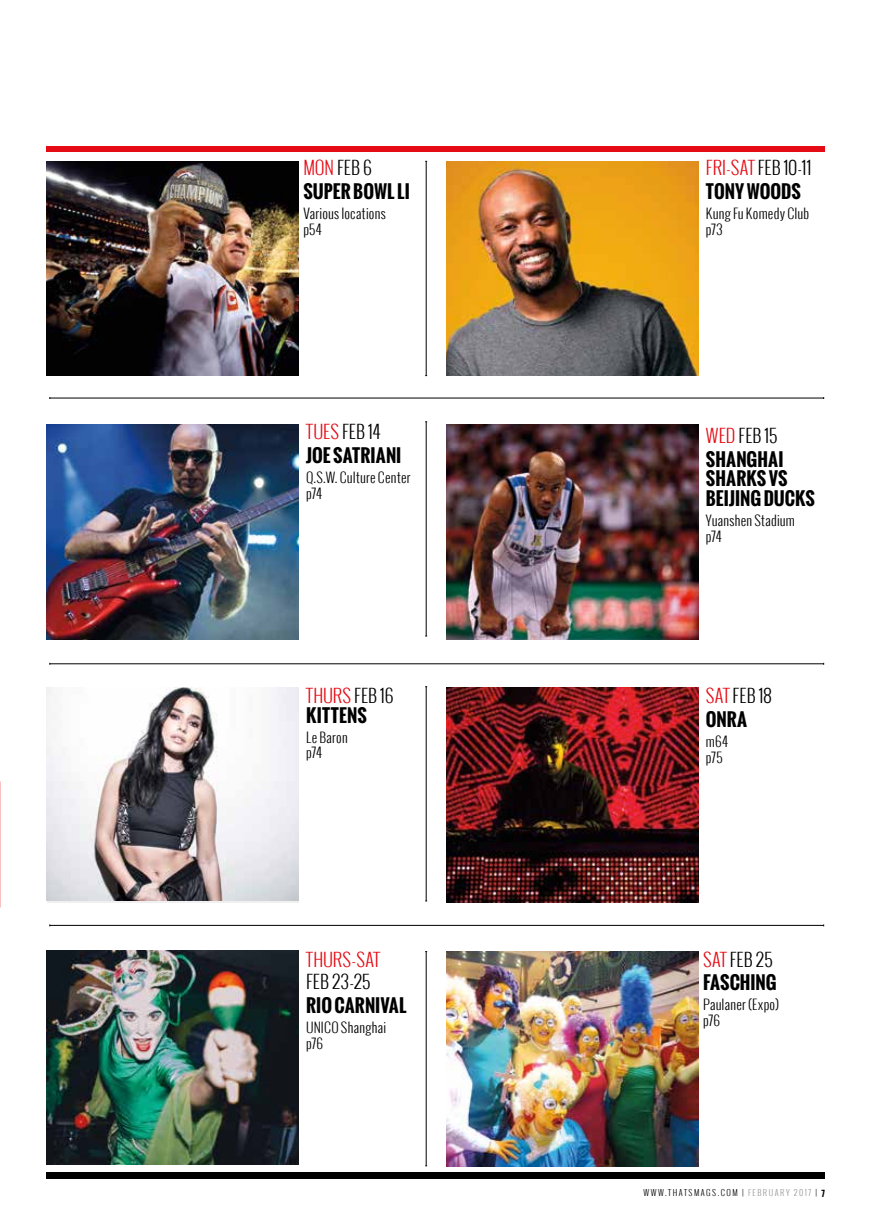
<style>
.page{position:relative;width:893px;height:1221px;background:#fff}
.page>*{position:absolute;margin:0;border:0;box-sizing:border-box;transform-origin:0 0}
.t1{font:700 18px/23.7px "Oswald";letter-spacing:.005em;color:#000}
.t2{font:300 18px/19.5px "Oswald";letter-spacing:-.005em;color:#e50b14}
.t3{font:300 18px/23.7px "Oswald";letter-spacing:.01em;color:#000}
.t4{font:300 13.5px/15.8px "Oswald";letter-spacing:.01em;color:#000}
.t5{font:300 8.25px "Oswald";letter-spacing:.18em;color:#000}
.s1{font-weight:300;color:#e50b14}
.s2{font-weight:300}
.s3{color:#000}
.s4{font-weight:700;color:#000}
.s5{color:#e50b14}
.s6{font-weight:700}
.s7{color:#949598}
</style>
<div class="page">
<div style="left:47px;top:146px;width:778px;height:6px;background:#e50b14"></div>
<div style="left:47px;top:1171px;width:778px;height:7px;background:#000"></div>
<img style="left:446px;top:161px;width:252px;height:215px">
<img style="left:446px;top:424px;width:252px;height:215px">
<img style="left:47px;top:950px;width:251px;height:214px">
<img style="left:446px;top:951px;width:252px;height:214px">
<img style="left:47px;top:161px;width:251px;height:215px">
<img style="left:47px;top:424px;width:251px;height:215px">
<img style="left:47px;top:688px;width:251px;height:212px">
<img style="left:446px;top:688px;width:252px;height:214px">
<hr style="left:50px;top:398px;width:774px;height:1px;background:#000">
<hr style="left:426px;top:161px;width:1px;height:214px;background:#000">
<hr style="left:426px;top:422px;width:1px;height:214px;background:#000">
<hr style="left:426px;top:686px;width:1px;height:214px;background:#000">
<hr style="left:426px;top:951px;width:1px;height:214px;background:#000">
<hr style="left:50px;top:663px;width:774px;height:1px;background:#000">
<hr style="left:50px;top:925px;width:774px;height:1px;background:#000">
<p class="t1" style="left:303px;top:155px;width:70px"><span class="s1">Mon</span> <span class="s2">Feb 6<br></span>SUPER BOWL</p>
<p class="t1" style="left:397px;top:179px;width:14px">LI</p>
<p class="t4" style="left:303px;top:205px;width:84px">Various locations p54</p>
<p class="t1" style="left:306px;top:419px;width:88px"><span class="s1">Tues</span> <span class="s2">Feb 14<br></span>JOE SATRIANI</p>
<p class="t4" style="left:306px;top:469px;width:106px">Q.S.W. Culture Center p74</p>
<p class="t2" style="left:306px;top:685px;width:89px">Thurs <span class="s3">Feb 16<br></span><span class="s4">KITT</span></p>
<p class="t1" style="left:339px;top:703px;width:19px">ENS</p>
<p class="t4" style="left:306px;top:729px;width:43px">Le Baron p74</p>
<p class="t2" style="left:306px;top:949px;width:76px">Thurs-Sat</p>
<p class="t3" style="left:306px;top:969px;width:66px">Feb 23-25</p>
<p class="t1" style="left:306px;top:993px;width:101px">RIO CARNIVAL</p>
<p class="t4" style="left:306px;top:1019px;width:82px">UNICO Shanghai p76</p>
<p class="t1" style="left:706px;top:155px;width:107px"><span class="s1">Fri-Sat</span> <span class="s2">Feb 10-11<br></span>TONY WOODS</p>
<p class="t4" style="left:706px;top:205px;width:105px">Kung Fu Komedy Club p73</p>
<p class="t1" style="left:706px;top:423px;width:77px"><span class="s1">Wed</span> <span class="s2">Feb 15<br></span>SHANGHAI</p>
<p class="t1" style="left:706px;top:469px;width:110px;line-height:19.5px">SHARKS VS<br>BEIJING DUCKS</p>
<p class="t4" style="left:706px;top:512px;width:91px">Yuanshen Stadium p74</p>
<p class="t3" style="left:706px;top:683px;width:68px"><span class="s5">Sat</span> Feb 18<br><span class="s6">ONRA</span></p>
<p class="t4" style="left:706px;top:733px;width:23px">m64 p75</p>
<p class="t1" style="left:703px;top:946px;width:75px"><span class="s1">Sat</span> <span class="s2">Feb 25<br></span>FASCHING</p>
<p class="t4" style="left:703px;top:996px;width:78px">Paulaner (Expo) p76</p>
<p class="t5" style="left:643px;top:1187px;width:183px">www.thatsmags.com | <span class="s7">february 2017</span> | <span class="s6">7</span></p>
</div>
